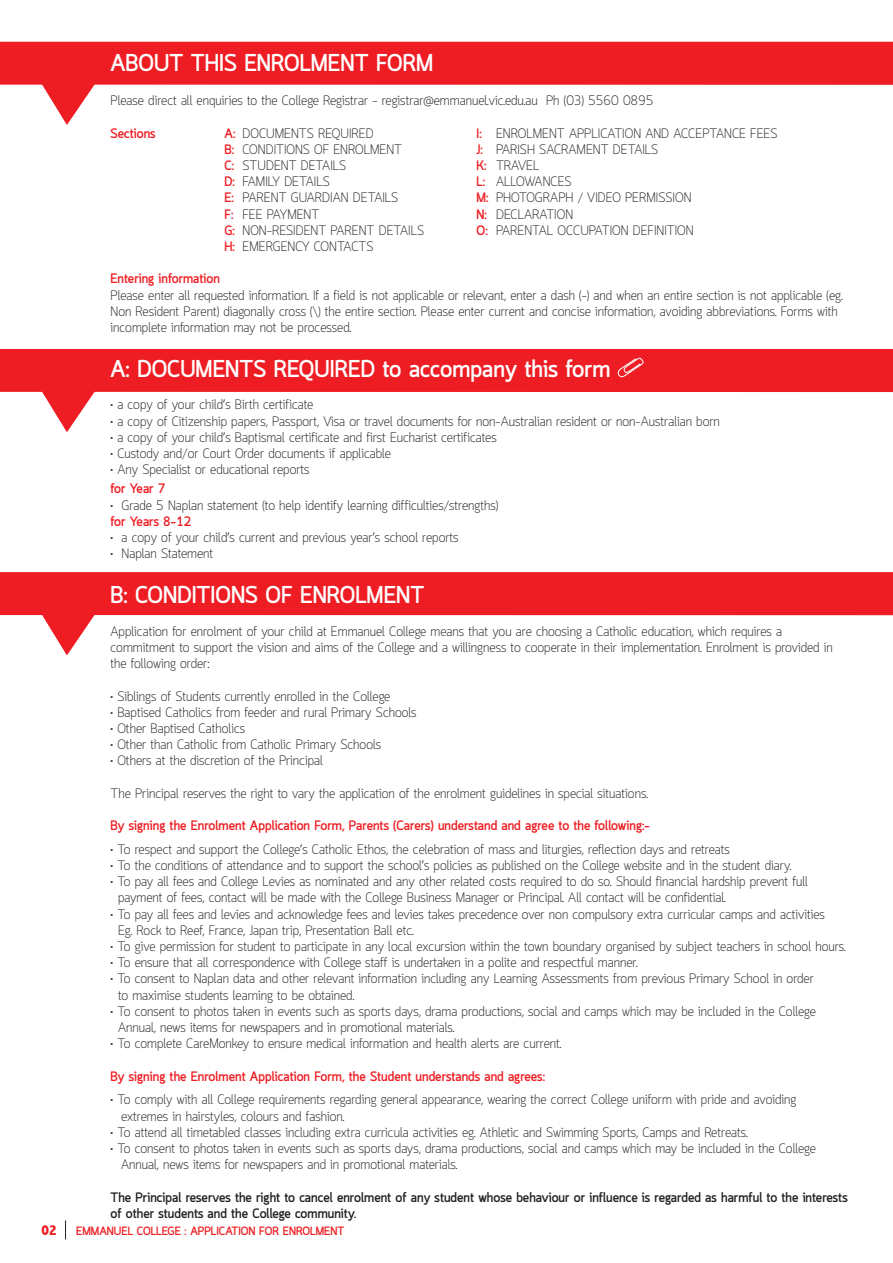
<style>
.page{position:relative;width:893px;height:1263px;background:#fff}
.page>*{position:absolute;margin:0;border:0;box-sizing:border-box;transform-origin:0 0}
.t1{font:700 24px "Quark";color:#fff}
.t2{font:800 condensed 14.85px "Abadi";color:#ee1d23}
.t3{font:300 13.5px/16.2px "Quark";color:#231f20}
.t4{font:700 13.5px "Quark";color:#ee1d23}
.t5{font:700 13.5px/16.2px "Quark";color:#231f20}
.t6{font:700 11.85px "Quark";color:#ee1d23}
.s1{font-weight:700;color:#ee1d23}
</style>
<div class="page">
<svg style="left:65px;top:1220px;width:1px;height:19px"></svg>
<svg style="left:0;top:42px;width:893px;height:83px;fill:#ee1d23"></svg>
<svg style="left:0;top:349px;width:893px;height:83px;fill:#ee1d23"></svg>
<svg style="left:0;top:572px;width:893px;height:83px;fill:#ee1d23"></svg>
<svg style="left:618px;top:357px;width:26px;height:20px"></svg>
<p class="t1" style="left:111px;top:49px;width:324px">ABOUT THIS ENROLMENT FORM</p>
<p class="t3" style="left:111px;top:94px;width:544px">Please direct all enquiries to the College Registrar - registrar@emmanuel.vic.edu.au Ph (03) 5560 0895</p>
<p class="t4" style="left:111px;top:125px;width:47px">Sections</p>
<p class="t3" style="left:225px;top:126px;width:151px"><span class="s1">A:</span> DOCUMENTS REQUIRED</p>
<p class="t3" style="left:477px;top:126px;width:302px"><span class="s1">I:</span> ENROLMENT APPLICATION AND ACCEPTANCE FEES</p>
<p class="t3" style="left:225px;top:142px;width:179px"><span class="s1">B:</span> CONDITIONS OF ENROLMENT</p>
<p class="t3" style="left:477px;top:142px;width:183px"><span class="s1">J:</span> PARISH SACRAMENT DETAILS</p>
<p class="t3" style="left:225px;top:158px;width:123px"><span class="s1">C:</span> STUDENT DETAILS</p>
<p class="t3" style="left:477px;top:158px;width:64px"><span class="s1">K:</span> TRAVEL</p>
<p class="t3" style="left:225px;top:175px;width:107px"><span class="s1">D:</span> FAMILY DETAILS</p>
<p class="t3" style="left:477px;top:175px;width:97px"><span class="s1">L:</span> ALLOWANCES</p>
<p class="t3" style="left:225px;top:191px;width:175px"><span class="s1">E:</span> PARENT GUARDIAN DETAILS</p>
<p class="t3" style="left:477px;top:191px;width:216px"><span class="s1">M:</span> PHOTOGRAPH / VIDEO PERMISSION</p>
<p class="t3" style="left:225px;top:207px;width:96px"><span class="s1">F:</span> FEE PAYMENT</p>
<p class="t3" style="left:477px;top:207px;width:98px"><span class="s1">N:</span> DECLARATION</p>
<p class="t3" style="left:225px;top:223px;width:201px"><span class="s1">G:</span> NON-RESIDENT PARENT DETAILS</p>
<p class="t3" style="left:477px;top:223px;width:219px"><span class="s1">O:</span> PARENTAL OCCUPATION DEFINITION</p>
<p class="t3" style="left:225px;top:239px;width:150px"><span class="s1">H:</span> EMERGENCY CONTACTS</p>
<p class="t4" style="left:111px;top:271px;width:111px">Entering information</p>
<p class="t3" style="left:111px;top:288px;width:734px">Please enter all requested information. If a field is not applicable or relevant, enter a dash (-) and when an entire section is not applicable (eg.<br>Non Resident Parent) diagonally cross (\) the entire section. Please enter current and concise information, avoiding abbreviations. Forms with incomplete information may not be processed.</p>
<p class="t1" style="left:111px;top:355px;width:501px">A: DOCUMENTS REQUIRED to accompany this form</p>
<p class="t3" style="left:111px;top:398px;width:204px">• a copy of your child’s Birth certificate</p>
<p class="t3" style="left:111px;top:414px;width:611px">• a copy of Citizenship papers, Passport, Visa or travel documents for non-Australian resident or non-Australian born</p>
<p class="t3" style="left:111px;top:430px;width:388px">• a copy of your child’s Baptismal certificate and first Eucharist certificates</p>
<p class="t3" style="left:111px;top:446px;width:282px">• Custody and/or Court Order documents if applicable</p>
<p class="t3" style="left:111px;top:463px;width:201px">• Any Specialist or educational reports</p>
<p class="t4" style="left:111px;top:481px;width:56px">for Year 7</p>
<p class="t3" style="left:111px;top:498px;width:389px">• Grade 5 Naplan statement (to help identify learning difficulties/strengths)</p>
<p class="t4" style="left:111px;top:513px;width:82px">for Years 8-12</p>
<p class="t3" style="left:111px;top:530px;width:350px">• a copy of your child’s current and previous year’s school reports</p>
<p class="t3" style="left:111px;top:547px;width:104px">• Naplan Statement</p>
<p class="t1" style="left:111px;top:581px;width:315px">B: CONDITIONS OF ENROLMENT</p>
<p class="t3" style="left:111px;top:624px;width:724px">Application for enrolment of your child at Emmanuel College means that you are choosing a Catholic education, which requires a commitment to support the vision and aims of the College and a willingness to cooperate in their implementation. Enrolment is provided in the following order:</p>
<p class="t3" style="left:111px;top:689px;width:281px">• Siblings of Students currently enrolled in the College</p>
<p class="t3" style="left:111px;top:705px;width:308px">• Baptised Catholics from feeder and rural Primary Schools</p>
<p class="t3" style="left:111px;top:721px;width:136px">• Other Baptised Catholics</p>
<p class="t3" style="left:111px;top:737px;width:272px">• Other than Catholic from Catholic Primary Schools</p>
<p class="t3" style="left:111px;top:754px;width:214px">• Others at the discretion of the Principal</p>
<p class="t3" style="left:111px;top:786px;width:539px">The Principal reserves the right to vary the application of the enrolment guidelines in special situations.</p>
<p class="t4" style="left:111px;top:818px;width:541px">By signing the Enrolment Application Form, Parents (Carers) understand and agree to the following:-</p>
<p class="t3" style="left:111px;top:842px;width:621px">• To respect and support the College’s Catholic Ethos, the celebration of mass and liturgies, reflection days and retreats</p>
<p class="t3" style="left:111px;top:858px;width:682px">• To the conditions of attendance and to support the school’s policies as published on the College website and in the student diary.</p>
<p class="t3" style="left:118px;top:874px;width:691px;text-indent:-8px">• To pay all fees and College Levies as nominated and any other related costs required to do so. Should financial hardship prevent full payment of fees, contact will be made with the College Business Manager or Principal. All contact will be confidential.</p>
<p class="t3" style="left:118px;top:907px;width:708px;text-indent:-8px">• To pay all fees and levies and acknowledge fees and levies takes precedence over non compulsory extra curricular camps and activities<br>Eg. Rock to Reef, France, Japan trip, Presentation Ball etc.</p>
<p class="t3" style="left:111px;top:939px;width:737px">• To give permission for student to participate in any local excursion within the town boundary organised by subject teachers in school hours.</p>
<p class="t3" style="left:111px;top:955px;width:529px">• To ensure that all correspondence with College staff is undertaken in a polite and respectful manner.</p>
<p class="t3" style="left:118px;top:972px;width:697px;text-indent:-8px">• To consent to Naplan data and other relevant information including any Learning Assessments from previous Primary School in order to maximise students learning to be obtained.</p>
<p class="t3" style="left:118px;top:1004px;width:699px;text-indent:-8px">• To consent to photos taken in events such as sports days, drama productions, social and camps which may be included in the College<br>Annual, news items for newspapers and in promotional materials.</p>
<p class="t3" style="left:111px;top:1036px;width:452px">• To complete CareMonkey to ensure medical information and health alerts are current.</p>
<p class="t4" style="left:111px;top:1068px;width:436px">By signing the Enrolment Application Form, the Student understands and agrees:</p>
<p class="t3" style="left:121px;top:1093px;width:677px;text-indent:-11px">• To comply with all College requirements regarding general appearance, wearing the correct College uniform with pride and avoiding extremes in hairstyles, colours and fashion.</p>
<p class="t3" style="left:111px;top:1125px;width:639px">• To attend all timetabled classes including extra curricula activities eg. Athletic and Swimming Sports, Camps and Retreats.</p>
<p class="t3" style="left:121px;top:1141px;width:696px;text-indent:-11px">• To consent to photos taken in events such as sports days, drama productions, social and camps which may be included in the College<br>Annual, news items for newspapers and in promotional materials.</p>
<p class="t5" style="left:111px;top:1190px;width:739px">The Principal reserves the right to cancel enrolment of any student whose behaviour or influence is regarded as harmful to the interests of other students and the College community.</p>
<p class="t2" style="left:41px;top:1221px;width:17px">02</p>
<p class="t6" style="left:76px;top:1224px;width:270px">EMMANUEL COLLEGE : APPLICATION FOR ENROLMENT</p>
</div>
